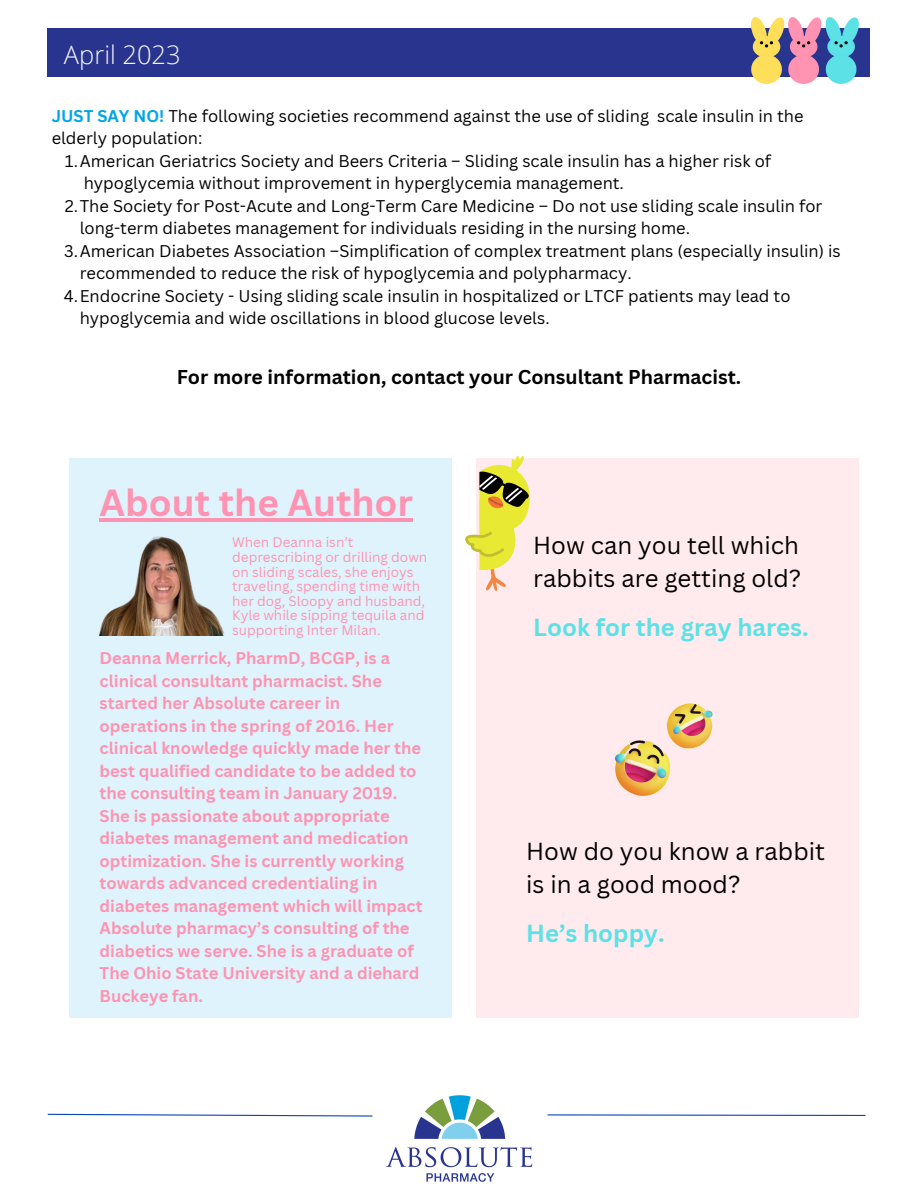
<style>
.page{position:relative;width:918px;height:1188px;background:#fff}
.page>*{position:absolute;margin:0;border:0;box-sizing:border-box;transform-origin:0 0}
.t1{font:700 36.75px "Canva Sans";color:#ff93b1}
.t2{font:300 25.5px "Open Sans";color:#f3f7fa}
.t3{font:24px/33px "Canva Sans";color:#000}
.t4{font:700 24px "Canva Sans";color:#5ce1e6}
.t5{font:700 19.5px "Canva Sans";color:#000}
.t6{font:16.5px/22.5px "Canva Sans";color:#000}
.t7{font:700 16.5px/22.5px "Canva Sans";color:#ff93b1}
.t8{font:13.5px/14.7px "Canva Sans";color:#ff93b1}
.s1{font-weight:700;color:#00a5e9}
</style>
<div class="page">
<div style="left:48px;top:28px;width:822px;height:48px;background:#29348f"></div>
<svg style="left:47px;top:1113px;width:326px;height:4px"></svg>
<img style="left:385px;top:1095px;width:148px;height:87px">
<svg style="left:547px;top:1114px;width:319px;height:2px"></svg>
<div style="left:69px;top:459px;width:383px;height:559px;background:#dff3fc"></div>
<div style="left:476px;top:459px;width:382px;height:559px;background:#ffebee"></div>
<img style="left:614px;top:703px;width:99px;height:93px">
<img style="left:751px;top:17px;width:107px;height:67px">
<svg style="left:465px;top:456px;width:68px;height:135px"></svg>
<img style="left:98px;top:536px;width:127px;height:100px">
<hr style="left:100px;top:518px;width:313px;height:4px;background:#ff93b1">
<h2 class="t2" style="left:64px;top:37px;width:118px">April 2023</h2>
<p class="t6" style="left:52px;top:104px;width:753px"><span class="s1">JUST SAY NO!</span> The following societies recommend against the use of sliding scale insulin in the elderly population:</p>
<p class="t6" style="left:65px;top:149px;width:708px">1.American Geriatrics Society and Beers Criteria – Sliding scale insulin has a higher risk of</p>
<p class="t6" style="left:84px;top:172px;width:542px">hypoglycemia without improvement in hyperglycemia management.</p>
<p class="t6" style="left:65px;top:194px;width:759px">2.The Society for Post-Acute and Long-Term Care Medicine – Do not use sliding scale insulin for</p>
<p class="t6" style="left:80px;top:217px;width:612px">long-term diabetes management for individuals residing in the nursing home.</p>
<p class="t6" style="left:64px;top:239px;width:778px">3.American Diabetes Association –Simplification of complex treatment plans (especially insulin) is</p>
<p class="t6" style="left:80px;top:262px;width:554px">recommended to reduce the risk of hypoglycemia and polypharmacy.</p>
<p class="t6" style="left:64px;top:284px;width:728px">4.Endocrine Society - Using sliding scale insulin in hospitalized or LTCF patients may lead to</p>
<p class="t6" style="left:80px;top:307px;width:471px">hypoglycemia and wide oscillations in blood glucose levels.</p>
<p class="t5" style="left:177px;top:363px;width:566px">For more information, contact your Consultant Pharmacist.</p>
<h1 class="t1" style="left:100px;top:477px;width:315px">About the Author</h1>
<p class="t8" style="left:232px;top:535px;width:197px">When Deanna isn’t deprescribing or drilling down on sliding scales, she enjoys traveling, spending time with her dog, Sloopy and husband,<br>Kyle while sipping tequila and supporting Inter Milan.</p>
<p class="t7" style="left:100px;top:646px;width:324px">Deanna Merrick, PharmD, BCGP, is a clinical consultant pharmacist. She started her Absolute career in operations in the spring of 2016. Her clinical knowledge quickly made her the best qualified candidate to be added to the consulting team in January 2019.<br>She is passionate about appropriate diabetes management and medication optimization. She is currently working towards advanced credentialing in diabetes management which will impact Absolute pharmacy’s consulting of the diabetics we serve. She is a graduate of The Ohio State University and a diehard Buckeye fan.</p>
<h3 class="t3" style="left:533px;top:528px;width:269px">How can you tell which rabbits are getting old?</h3>
<h3 class="t4" style="left:533px;top:610px;width:277px">Look for the gray hares.</h3>
<h3 class="t3" style="left:526px;top:834px;width:300px">How do you know a rabbit is in a good mood?</h3>
<h3 class="t4" style="left:526px;top:916px;width:140px">He’s hoppy.</h3>
</div>
